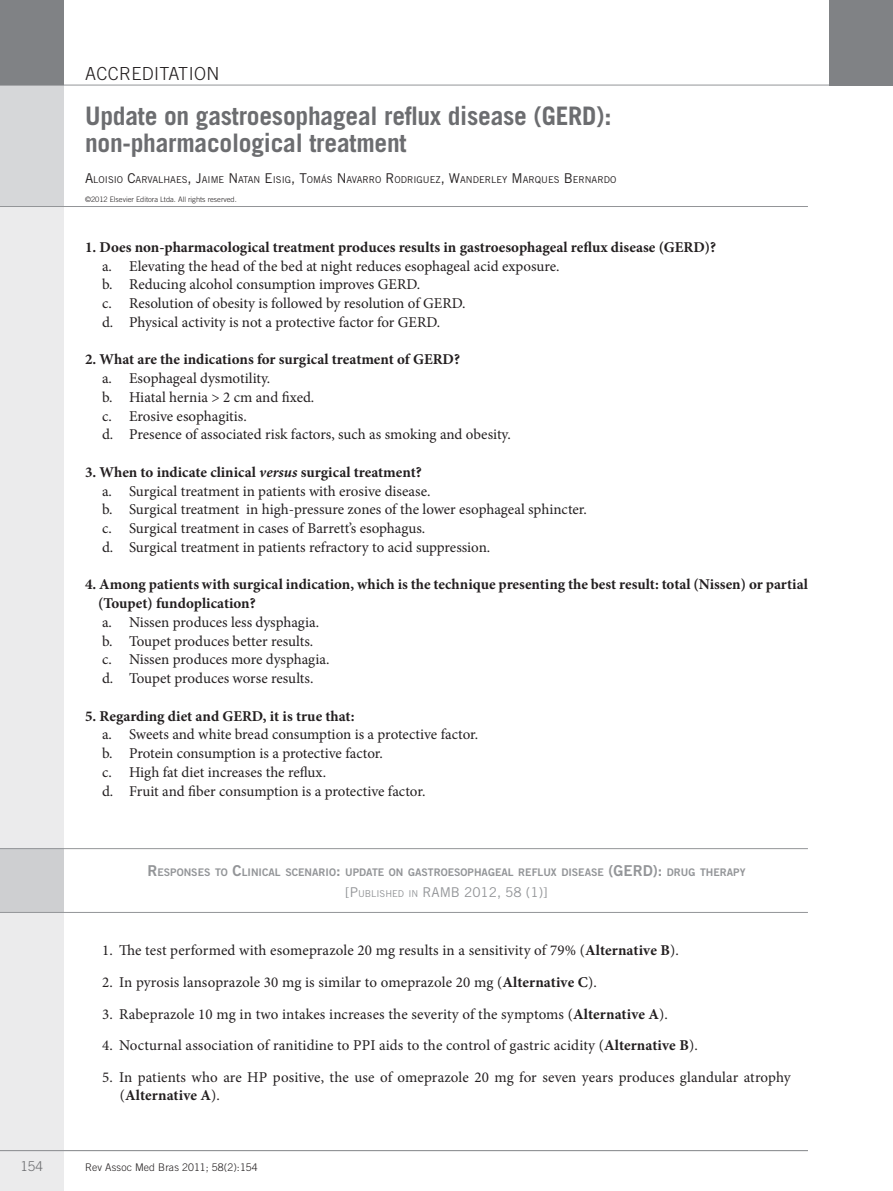
<style>
.page{position:relative;width:893px;height:1191px;background:#fff}
.page>*{position:absolute;margin:0;border:0;box-sizing:border-box;transform-origin:0 0}
._01_Titulo_Artigo{font:700 25.5px "Trade Gothic LT Std";letter-spacing:-.01em;color:#6c6d70}
.t1{font:300 18px "Trade Gothic LT Std";letter-spacing:.02em;color:#231f20}
.t2{font:15px/18.8px "Minion Pro";color:#231f20}
._06_Texto_sem_Paragr{font:700 15px/18.8px "Minion Pro";color:#231f20}
._11_Sub_02{font:13.5px "Trade Gothic LT Std";color:#939598}
.t3{font:300 13.5px "Trade Gothic LT Std";color:#6c6d70}
._11_Sub_02-2{font:10.5px "Trade Gothic LT Std Bd 2";color:#939598}
.t4{font:300 10.5px "Trade Gothic LT Std";letter-spacing:.01em;color:#231f20}
._02_Autores{font:9.45px "Trade Gothic LT Std";color:#231f20}
._04_Lateral{font:300 7.5px "Trade Gothic LT Std";color:#231f20}
.s1{font-size:13.5px}
.s2{font-style:italic}
.s3{font-size:15px}
.s4{font-size:9.45px}
.s5{font-weight:700}
</style>
<div class="page">
<hr style="left:0;top:85px;width:893px;height:1px;background:#939598">
<div style="left:0;top:0;width:64px;height:85px;background:#808285"></div>
<div style="left:829px;top:0;width:64px;height:85px;background:#808285"></div>
<div style="left:0;top:206px;width:64px;height:985px;background:#ebebec"></div>
<div style="left:0;top:85px;width:64px;height:121px;background:#d6d7d9"></div>
<hr style="left:0;top:206px;width:808px;height:1px;background:#939598">
<div style="left:0;top:848px;width:64px;height:64px;background:#cecfd1"></div>
<hr style="left:0;top:912px;width:808px;height:1px;background:#939598">
<hr style="left:0;top:848px;width:808px;height:1px;background:#939598">
<hr style="left:0;top:1150px;width:808px;height:1px;background:#939598">
<p class="t3" style="left:20px;top:1158px;width:24px">154</p>
<p class="t1" style="left:85px;top:63px;width:136px">ACCREDITATION</p>
<p class="_01_Titulo_Artigo" style="left:85px;top:100px;width:528px">Update on gastroesophageal reflux disease (GERD):</p>
<p class="_01_Titulo_Artigo" style="left:85px;top:127px;width:323px">non-pharmacological treatment</p>
<p class="_02_Autores" style="left:85px;top:174px;width:279px"><span class="s1">A</span>LOISIO <span class="s1">C</span>ARVALHAES<span class="s1">, J</span>AIM E <span class="s1">N</span>ATAN <span class="s1">E</span> ISIG<span class="s1">, T</span>OMÁS <span class="s1">N</span>AVARR</p>
<p class="_02_Autores" style="left:375px;top:174px;width:243px">O <span class="s1">R</span>ODR IGUEZ<span class="s1">, W</span>ANDER LEY <span class="s1">M</span>ARQUES <span class="s1">B</span> ER NARDO</p>
<p class="_04_Lateral" style="left:85px;top:195px;width:153px">©2012 Elsevier Editora Ltda. All rights reserved.</p>
<p class="_06_Texto_sem_Paragr" style="left:85px;top:237px;width:633px">1. Does non-pharmacological treatment produces results in gastroesophageal reflux disease (GERD)?</p>
<p class="t2" style="left:102px;top:256px;width:459px">a. Elevating the head of the bed at night reduces esophageal acid exposure.</p>
<p class="t2" style="left:102px;top:275px;width:320px">b. Reducing alcohol consumption improves GERD.</p>
<p class="t2" style="left:102px;top:294px;width:365px">c. Resolution of obesity is followed by resolution of GERD.</p>
<p class="t2" style="left:102px;top:313px;width:340px">d. Physical activity is not a protective factor for GERD.</p>
<p class="_06_Texto_sem_Paragr" style="left:85px;top:350px;width:376px">2. What are the indications for surgical treatment of GERD?</p>
<p class="t2" style="left:102px;top:369px;width:170px">a. Esophageal dysmotility.</p>
<p class="t2" style="left:102px;top:388px;width:214px">b. Hiatal hernia &gt; 2 cm and fixed.</p>
<p class="t2" style="left:102px;top:406px;width:146px">c. Erosive esophagitis.</p>
<p class="t2" style="left:102px;top:425px;width:410px">d. Presence of associated risk factors, such as smoking and obesity.</p>
<p class="_06_Texto_sem_Paragr" style="left:85px;top:462px;width:338px">3. When to indicate clinical <span class="s2">versus</span> surgical treatment?</p>
<p class="t2" style="left:102px;top:481px;width:330px">a. Surgical treatment in patients with erosive disease.</p>
<p class="t2" style="left:102px;top:500px;width:486px">b. Surgical treatment in high-pressure zones of the lower esophageal sphincter.</p>
<p class="t2" style="left:102px;top:519px;width:325px">c. Surgical treatment in cases of Barrett’s esophagus.</p>
<p class="t2" style="left:102px;top:538px;width:390px">d. Surgical treatment in patients refractory to acid suppression.</p>
<p class="_06_Texto_sem_Paragr" style="left:98px;top:575px;width:711px;text-indent:-13px">4. Among patients with surgical indication, which is the technique presenting the best result: total (Nissen) or partial (Toupet) fundoplication?</p>
<p class="t2" style="left:102px;top:613px;width:219px">a. Nissen produces less dysphagia.</p>
<p class="t2" style="left:102px;top:631px;width:213px">b. Toupet produces better results.</p>
<p class="t2" style="left:102px;top:650px;width:229px">c. Nissen produces more dysphagia.</p>
<p class="t2" style="left:102px;top:669px;width:213px">d. Toupet produces worse results.</p>
<p class="_06_Texto_sem_Paragr" style="left:85px;top:706px;width:271px">5. Regarding diet and GERD, it is true that:</p>
<p class="t2" style="left:102px;top:725px;width:378px">a. Sweets and white bread consumption is a protective factor.</p>
<p class="t2" style="left:102px;top:744px;width:282px">b. Protein consumption is a protective factor.</p>
<p class="t2" style="left:102px;top:763px;width:226px">c. High fat diet increases the reflux.</p>
<p class="t2" style="left:102px;top:781px;width:325px">d. Fruit and fiber consumption is a protective factor.</p>
<p class="_11_Sub_02-2" style="left:147px;top:866px;width:600px"><span class="s3">R</span>ESPONSES TO <span class="s3">C</span>LINICAL SCENARIO<span class="s3">:</span> UPDATE ON GASTROESOPHAGEAL REFLUX DISEASE <span class="s3">(GERD):</span> DRUG THERAPY</p>
<p class="_11_Sub_02" style="left:345px;top:884px;width:204px">[P<span class="s4">UBLISHED IN</span> RAMB 2012, 58 (1)]</p>
<p class="t2" style="left:102px;top:941px;width:578px">1. The test performed with esomeprazole 20 mg results in a sensitivity of 79% (<span class="s5">Alternative B</span>).</p>
<p class="t2" style="left:102px;top:973px;width:496px">2. In pyrosis lansoprazole 30 mg is similar to omeprazole 20 mg (<span class="s5">Alternative C</span>).</p>
<p class="t2" style="left:102px;top:1004px;width:567px">3. Rabeprazole 10 mg in two intakes increases the severity of the symptoms (<span class="s5">Alternative A</span>).</p>
<p class="t2" style="left:102px;top:1036px;width:597px">4. Nocturnal association of ranitidine to PPI aids to the control of gastric acidity (<span class="s5">Alternative B</span>).</p>
<p class="t2" style="left:120px;top:1067px;width:672px;text-indent:-18px">5. In patients who are HP positive, the use of omeprazole 20 mg for seven years produces glandular atrophy (<span class="s5">Alternative A</span>).</p>
<p class="t4" style="left:85px;top:1161px;width:174px">Rev Assoc Med Bras 2011; 58(2):154</p>
</div>
